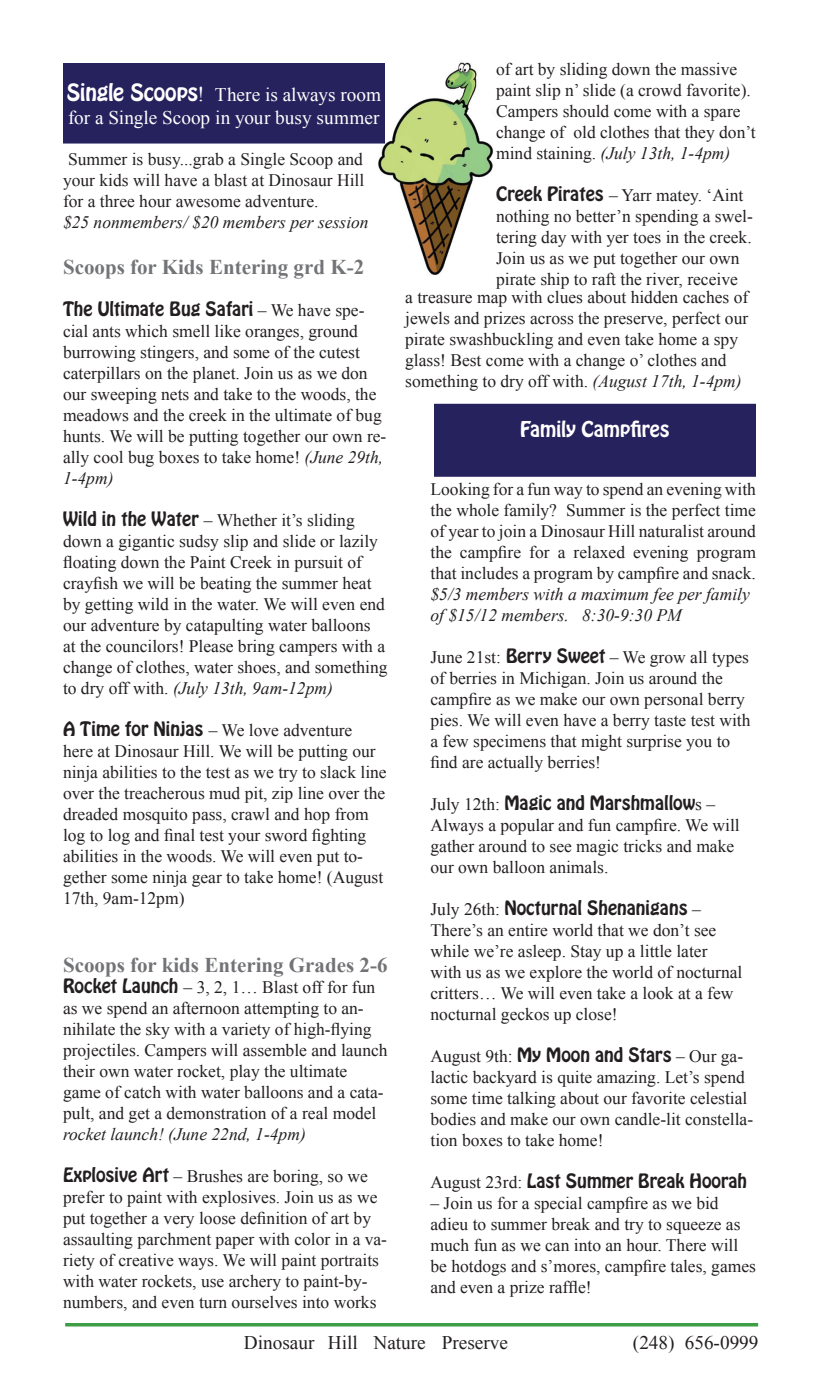
<style>
.page{position:relative;width:819px;height:1386px;background:#fff}
.page>*{position:absolute;margin:0;border:0;box-sizing:border-box;transform-origin:0 0}
.t1{font:700 21px "Times New Roman";color:#727376}
.t2{font:700 21px "Times New Roman";color:#737477}
.t3{font:19.25px/23.1px "Times New Roman";color:#fff}
.t4{font:19.25px "Times New Roman";color:#231f20}
.t5{font:19.25px "Hobo Std";letter-spacing:-.005em;color:#fff}
.t6{font:17.5px/21px "Times New Roman";color:#231f20}
.t7{font:italic 17.5px/21px "Times New Roman";color:#231f20}
.t8{font:17.5px "Hobo Std";color:#231f20}
.s1{font-family:"Hobo Std";font-size:21px}
.s2{font-size:21px}
.s3{font-family:"Times New Roman"}
.s4{font-style:italic}
.s5{font-family:"Hobo Std"}
</style>
<div class="page">
<img style="left:378px;top:62px;width:116px;height:213px">
<hr style="left:65px;top:1323px;width:693px;height:3px;background:#3d9e46">
<div style="left:64px;top:64px;width:320px;height:79px;background:#26225d"></div>
<div style="left:63px;top:63px;width:322px;height:81px;border:2px solid #26225d"></div>
<div style="left:435px;top:405px;width:320px;height:71px;background:#26225d"></div>
<div style="left:434px;top:404px;width:322px;height:73px;border:2px solid #26225d"></div>
<p class="t3" style="left:67px;top:82px;width:316px"><span class="s1">Single Scoops</span><span class="s2">!</span> There is always room for a Single Scoop in your busy summer</p>
<p class="t6" style="left:63px;top:149px;width:303px;text-align:justify">Summer is busy...grab a Single Scoop and your kids will have a blast at Dinosaur Hill for a three hour awesome adventure.</p>
<p class="t7" style="left:63px;top:212px;width:307px">$25 nonmembers/ $20 members per session</p>
<p class="t2" style="left:63px;top:253px;width:303px">Scoops for Kids Entering grd K-2</p>
<p class="t8" style="left:63px;top:297px;width:303px">The Ultimate Bug Safari <span class="s3">– We have spe-</span></p>
<p class="t6" style="left:63px;top:321px;width:325px">cial ants which smell like oranges, ground burrowing stingers, and some of the cutest caterpillars on the planet. Join us as we don our sweeping nets and take to the woods, the meadows and the creek in the ultimate of bug hunts. We will be putting together our own re&shy;ally cool bug boxes to take home! <span class="s4">(June 29th, 1-4pm)</span></p>
<p class="t6" style="left:63px;top:510px;width:326px"><span class="s5">Wild in the Water</span> – Whether it’s sliding down a gigantic sudsy slip and slide or lazily floating down the Paint Creek in pursuit of crayfish we will be beating the summer heat by getting wild in the water. We will even end our adventure by catapulting water balloons<br>at the councilors! Please bring campers with a change of clothes, water shoes, and something to dry off with. <span class="s4">(July 13th, 9am-12pm)</span></p>
<p class="t6" style="left:63px;top:720px;width:325px"><span class="s5">A Time for Ninjas</span> – We love adventure here at Dinosaur Hill. We will be putting our ninja abilities to the test as we try to slack line over the treacherous mud pit, zip line over the dreaded mosquito pass, crawl and hop from log to log and final test your sword fighting abilities in the woods. We will even put to&shy;gether some ninja gear to take home! (August 17th, 9am-12pm)</p>
<p class="t1" style="left:63px;top:950px;width:326px">Scoops for kids Entering Grades 2-6</p>
<p class="t6" style="left:63px;top:976px;width:326px"><span class="s5">Rocket Launch</span> – 3, 2, 1… Blast off for fun as we spend an afternoon attempting to an&shy;nihilate the sky with a variety of high-flying projectiles. Campers will assemble and launch their own water rocket, play the ultimate game of catch with water balloons and a cata&shy;pult, and get a demonstration of a real model</p>
<p class="t7" style="left:63px;top:1123px;width:244px">rocket launch! (June 22nd, 1-4pm)</p>
<p class="t6" style="left:63px;top:1165px;width:326px"><span class="s5">Explosive Art</span> – Brushes are boring, so we prefer to paint with explosives. Join us as we put together a very loose definition of art by assaulting parchment paper with color in a va&shy;riety of creative ways. We will paint portraits with water rockets, use archery to paint-by&shy;numbers, and even turn ourselves into works</p>
<p class="t6" style="left:496px;top:59px;width:261px">of art by sliding down the massive paint slip n’ slide (a crowd favorite).<br>Campers should come with a spare change of old clothes that they don’t mind staining. <span class="s4">(July 13th, 1-4pm)</span></p>
<p class="t6" style="left:496px;top:185px;width:258px"><span class="s5">Creek Pirates</span> – Yarr matey. ‘Aint nothing no better’n spending a swel&shy;tering day with yer toes in the creek.<br>Join us as we put together our own pirate ship to raft the river, receive</p>
<p class="t6" style="left:405px;top:286px;width:345px">a treasure map with clues about hidden caches of jewels and prizes across the preserve, perfect our pirate swashbuckling and even take home a spy glass! Best come with a change o’ clothes and something to dry off with. <span class="s4">(August 17th, 1-4pm)</span></p>
<p class="t5" style="left:520px;top:416px;width:151px">Family Campfires</p>
<p class="t6" style="left:430px;top:478px;width:327px;text-align:justify">Looking for a fun way to spend an evening with the whole family? Summer is the perfect time of year to join a Dinosaur Hill naturalist around the campfire for a relaxed evening program that includes a program by campfire and snack.</p>
<p class="t7" style="left:430px;top:583px;width:321px">$5/3 members with a maximum fee per family of $15/12 members. 8:30-9:30 PM</p>
<p class="t6" style="left:430px;top:646px;width:322px">June 21st: <span class="s5">Berry Sweet</span> – We grow all types of berries in Michigan. Join us around the campfire as we make our own personal berry pies. We will even have a berry taste test with a few specimens that might surprise you to find are actually berries!</p>
<p class="t8" style="left:430px;top:790px;width:286px"><span class="s3">July 12th:</span> Magic and Marshmallow<span class="s3">s –</span></p>
<p class="t6" style="left:430px;top:814px;width:311px">Always a popular and fun campfire. We will gather around to see magic tricks and make our own balloon animals.</p>
<p class="t8" style="left:430px;top:895px;width:272px"><span class="s3">July 26th:</span> Nocturnal Shenanigans <span class="s3">–</span></p>
<p class="t6" style="left:430px;top:919px;width:314px">There’s an entire world that we don’t see while we’re asleep. Stay up a little later with us as we explore the world of nocturnal critters… We will even take a look at a few nocturnal geckos up close!</p>
<p class="t6" style="left:430px;top:1045px;width:324px">August 9th: <span class="s5">My Moon and Stars</span> – Our ga&shy;lactic backyard is quite amazing. Let’s spend some time talking about our favorite celestial bodies and make our own candle-lit constella&shy;tion boxes to take home!</p>
<p class="t8" style="left:430px;top:1168px;width:318px"><span class="s3">August 23rd:</span> Last Summer Break Hoorah</p>
<p class="t6" style="left:430px;top:1192px;width:327px">– Join us for a special campfire as we bid adieu to summer break and try to squeeze as much fun as we can into an hour. There will be hotdogs and s’mores, campfire tales, games and even a prize raffle!</p>
<p class="t4" style="left:244px;top:1330px;width:266px">Dinosaur Hill Nature Preserve</p>
<p class="t4" style="left:633px;top:1330px;width:127px">(248) 656-0999</p>
</div>
